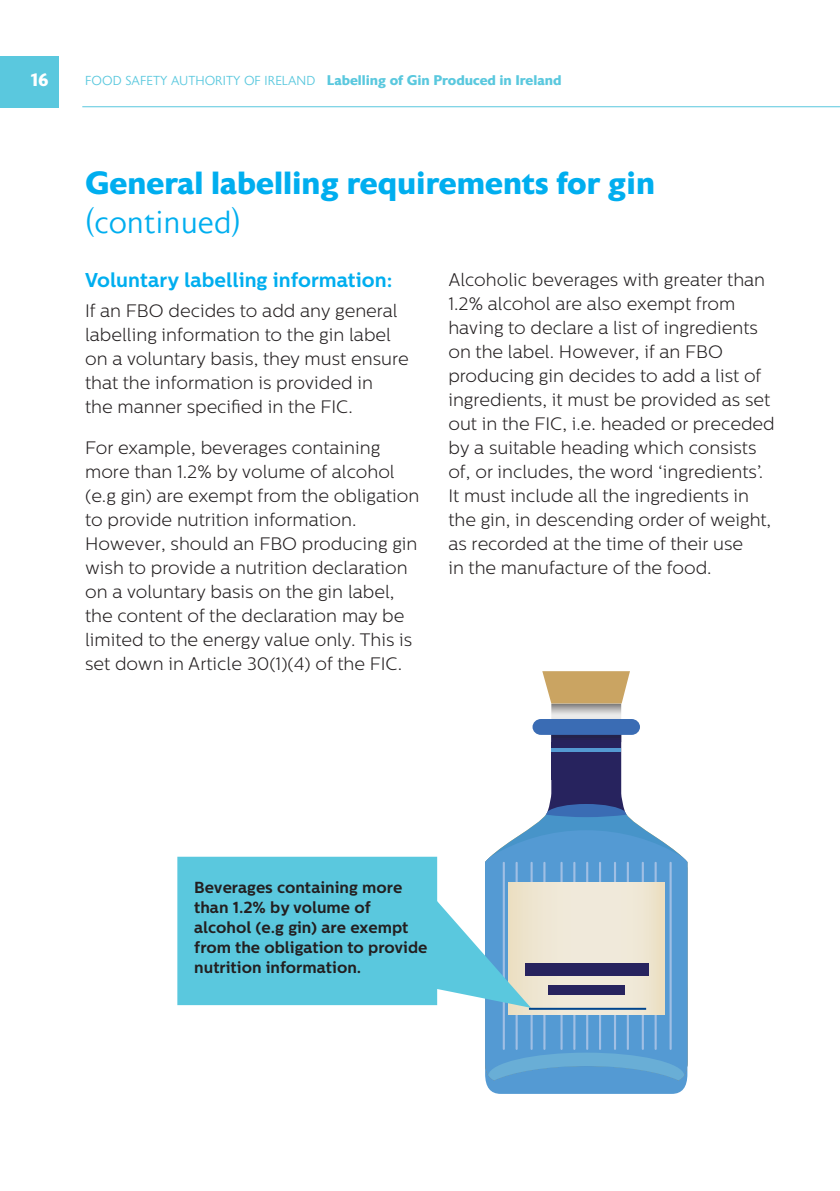
<style>
.page{position:relative;width:840px;height:1191px;background:#fff}
.page>*{position:absolute;margin:0;border:0;box-sizing:border-box;transform-origin:0 0}
.Heading_1_SH{font:700 32px/38.4px "Astoria Sans";color:#00aeef}
.SUB_HEADER_1SH{font:700 20px "Centrale Sans";color:#00aeef}
.Body_sh_1{font:300 18px/24px "Centrale Sans";color:#231f20}
.t1{font:700 18px "Astoria Sans";color:#fff}
.Body_sh_1-2{font:700 16px/20px "Centrale Sans";color:#231f20}
.t2{font:700 14px "Astoria Sans";color:#5ac8de}
.s1{font-weight:300;font-size:13px}
.s2{font-weight:300}
</style>
<div class="page">
<div style="left:0;top:57px;width:58px;height:51px;background:#5ac8de"></div>
<hr style="left:82px;top:106px;width:757px;height:1px;background:#5ac8de">
<div style="left:485px;top:1080px;width:202px;height:13px;background:#549ad3"></div>
<svg style="left:527px;top:817px;width:118px;height:13px;background:#62a3d0"></svg>
<svg style="left:485px;top:830px;width:202px;height:250px;background:#64a3d5"></svg>
<svg style="left:488px;top:1052px;width:196px;height:28px;background:#5da3d4"></svg>
<div style="left:532px;top:719px;width:107px;height:16px;background:#3a6cb4;border-radius:8px"></div>
<hr style="left:502px;top:862px;width:2px;height:188px;background:#a0bfe4">
<hr style="left:515px;top:862px;width:2px;height:188px;background:#a0bfe4">
<hr style="left:530px;top:862px;width:2px;height:188px;background:#a0bfe4">
<hr style="left:543px;top:862px;width:2px;height:188px;background:#a0bfe4">
<hr style="left:560px;top:862px;width:2px;height:188px;background:#a0bfe4">
<hr style="left:573px;top:862px;width:2px;height:188px;background:#a0bfe4">
<hr style="left:585px;top:862px;width:3px;height:188px;background:#a0bfe4">
<hr style="left:598px;top:862px;width:2px;height:188px;background:#a0bfe4">
<hr style="left:613px;top:862px;width:2px;height:188px;background:#a0bfe4">
<hr style="left:626px;top:862px;width:2px;height:188px;background:#a0bfe4">
<hr style="left:641px;top:862px;width:2px;height:188px;background:#a0bfe4">
<hr style="left:654px;top:862px;width:2px;height:188px;background:#a0bfe4">
<hr style="left:669px;top:862px;width:2px;height:188px;background:#a0bfe4">
<svg style="left:508px;top:882px;width:155px;height:132px;background:#eae3d2"></svg>
<svg style="left:542px;top:671px;width:87px;height:146px"></svg>
<div style="left:524px;top:962px;width:124px;height:13px;background:#27235e"></div>
<div style="left:548px;top:985px;width:76px;height:9px;background:#27235e"></div>
<svg style="left:177px;top:856px;width:353px;height:151px;background:#6fcbdf"></svg>
<hr style="left:528px;top:1007px;width:117px;height:2px;background:#00458d">
<p class="t1" style="left:31px;top:69px;width:20px">16</p>
<p class="t2" style="left:85px;top:73px;width:477px"><span class="s1">FOOD SAFETY AUTHORITY OF IRELAND</span> Labelling of Gin Produced in Ireland</p>
<p class="Heading_1_SH" style="left:85px;top:164px;width:571px">General labelling requirements for gin <span class="s2">(continued)</span></p>
<p class="SUB_HEADER_1SH" style="left:85px;top:268px;width:308px">Voluntary labelling information:</p>
<p class="Body_sh_1" style="left:85px;top:299px;width:325px">If an FBO decides to add any general labelling information to the gin label on a voluntary basis, they must ensure that the information is provided in<br>the manner specified in the FIC.</p>
<p class="Body_sh_1" style="left:85px;top:436px;width:335px">For example, beverages containing more than 1.2% by volume of alcohol (e.g gin) are exempt from the obligation to provide nutrition information.<br>However, should an FBO producing gin wish to provide a nutrition declaration on a voluntary basis on the gin label, the content of the declaration may be limited to the energy value only. This is set down in Article 30(1)(4) of the FIC.</p>
<p class="Body_sh_1" style="left:448px;top:267px;width:327px">Alcoholic beverages with greater than 1.2% alcohol are also exempt from having to declare a list of ingredients on the label. However, if an FBO producing gin decides to add a list of ingredients, it must be provided as set out in the FIC, i.e. headed or preceded by a suitable heading which consists of, or includes, the word ‘ingredients’.<br>It must include all the ingredients in the gin, in descending order of weight, as recorded at the time of their use<br>in the manufacture of the food.</p>
<p class="Body_sh_1-2" style="left:194px;top:878px;width:234px">Beverages containing more than 1.2% by volume of alcohol (e.g gin) are exempt from the obligation to provide nutrition information.</p>
</div>
